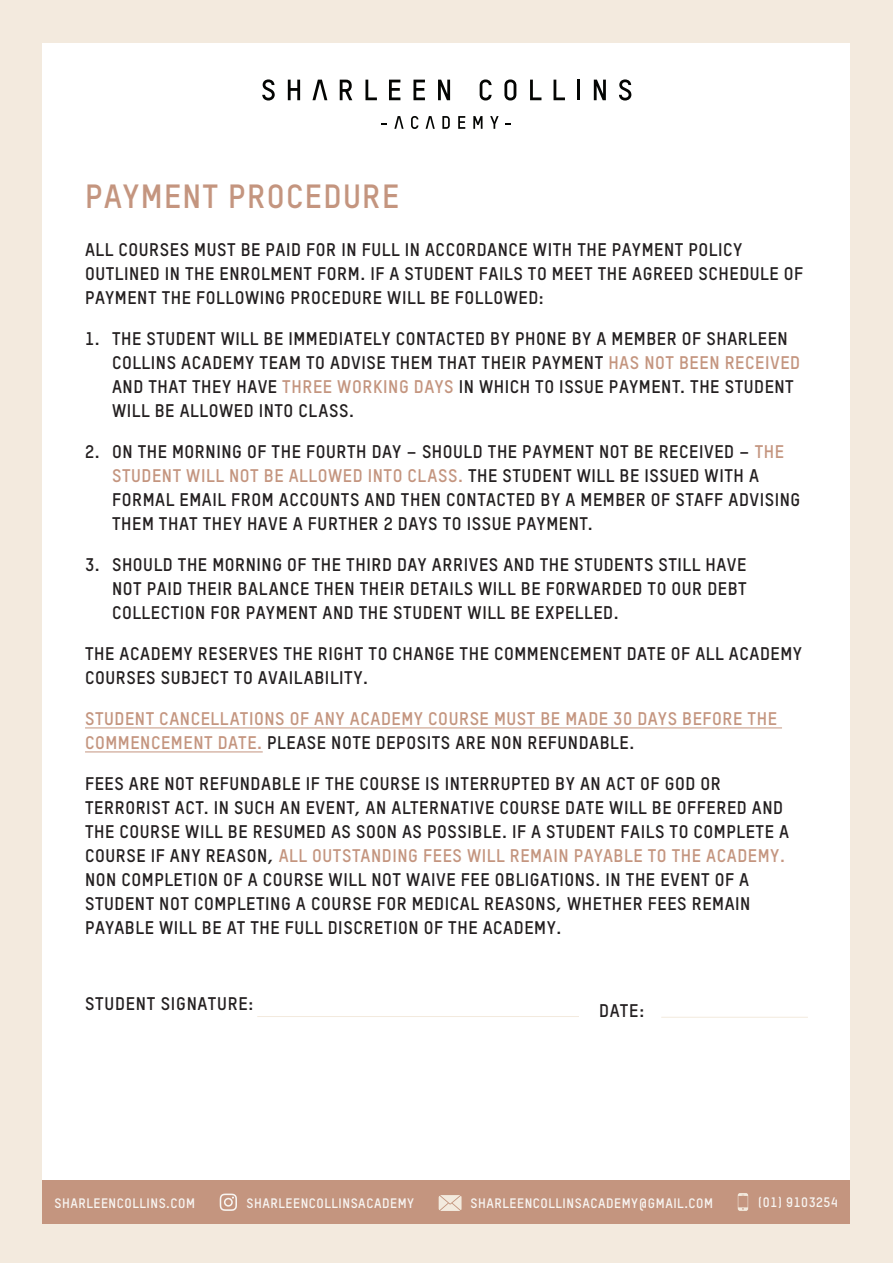
<style>
.page{position:relative;width:893px;height:1263px;background:#f3eade}
.page>*{position:absolute;margin:0;border:0;box-sizing:border-box;transform-origin:0 0}
.t1{font:700 33px "TSTARPRO";letter-spacing:.04em;color:#c4957f}
.t2{font:700 18px/24px "TSTARPRO";letter-spacing:.03em;color:#231f20}
.t3{font:700 18px/24px "TSTARPRO";letter-spacing:.03em;color:#c4957f}
.t4{font:700 13.5px "TSTARPRO";letter-spacing:.04em;color:#f8f5f2}
.s1{color:#c4957f}
.s2{color:#231f20}
</style>
<div class="page">
<div style="left:43px;top:43px;width:807px;height:1177px;background:#fff"></div>
<svg style="left:262px;top:79px;width:13px;height:22px"></svg>
<svg style="left:288px;top:80px;width:12px;height:20px"></svg>
<svg style="left:312px;top:80px;width:15px;height:20px"></svg>
<svg style="left:340px;top:80px;width:12px;height:20px"></svg>
<svg style="left:365px;top:80px;width:12px;height:20px"></svg>
<svg style="left:389px;top:80px;width:11px;height:20px"></svg>
<svg style="left:413px;top:80px;width:12px;height:20px"></svg>
<svg style="left:438px;top:80px;width:12px;height:20px"></svg>
<svg style="left:480px;top:79px;width:12px;height:21px"></svg>
<svg style="left:504px;top:79px;width:12px;height:21px"></svg>
<svg style="left:530px;top:80px;width:11px;height:20px"></svg>
<svg style="left:554px;top:80px;width:11px;height:20px"></svg>
<hr style="left:577px;top:80px;width:3px;height:20px;background:#040503">
<svg style="left:594px;top:80px;width:12px;height:20px"></svg>
<svg style="left:619px;top:79px;width:12px;height:22px"></svg>
<svg style="left:381px;top:123px;width:6px;height:2px"></svg>
<svg style="left:394px;top:116px;width:10px;height:13px"></svg>
<svg style="left:411px;top:116px;width:7px;height:13px"></svg>
<svg style="left:426px;top:116px;width:9px;height:13px"></svg>
<svg style="left:442px;top:116px;width:8px;height:13px"></svg>
<svg style="left:458px;top:116px;width:7px;height:13px"></svg>
<svg style="left:473px;top:116px;width:9px;height:13px"></svg>
<svg style="left:490px;top:116px;width:9px;height:13px"></svg>
<div style="left:43px;top:1180px;width:807px;height:44px;background:#c4957f"></div>
<svg style="left:220px;top:1193px;width:17px;height:18px"></svg>
<svg style="left:738px;top:1193px;width:10px;height:18px"></svg>
<svg style="left:439px;top:1195px;width:23px;height:16px"></svg>
<hr style="left:85px;top:727px;width:697px;height:1px;background:#c4957f">
<hr style="left:85px;top:751px;width:178px;height:1px;background:#c4957f">
<hr style="left:257px;top:1016px;width:322px;height:1px;background:#f3eade">
<hr style="left:661px;top:1017px;width:147px;height:1px;background:#f3eade">
<p class="t1" style="left:85px;top:176px;width:316px">PAYMENT PROCEDURE</p>
<p class="t2" style="left:85px;top:237px;width:720px">ALL COURSES MUST BE PAID FOR IN FULL IN ACCORDANCE WITH THE PAYMENT POLICY<br>OUTLINED IN THE ENROLMENT FORM. IF A STUDENT FAILS TO MEET THE AGREED SCHEDULE OF<br>PAYMENT THE FOLLOWING PROCEDURE WILL BE FOLLOWED:</p>
<p class="t2" style="left:112px;top:326px;width:690px;text-indent:-27px">1. THE STUDENT WILL BE IMMEDIATELY CONTACTED BY PHONE BY A MEMBER OF SHARLEEN COLLINS ACADEMY TEAM TO ADVISE THEM THAT THEIR PAYMENT <span class="s1">HAS NOT BEEN RECEIVED </span>AND THAT THEY HAVE <span class="s1">THREE WORKING DAYS</span> IN WHICH TO ISSUE PAYMENT. THE STUDENT WILL BE ALLOWED INTO CLASS.</p>
<p class="t2" style="left:112px;top:439px;width:690px;text-indent:-27px">2. ON THE MORNING OF THE FOURTH DAY – SHOULD THE PAYMENT NOT BE RECEIVED – <span class="s1">THE STUDENT WILL NOT BE ALLOWED INTO CLASS.</span> THE STUDENT WILL BE ISSUED WITH A FORMAL EMAIL FROM ACCOUNTS AND THEN CONTACTED BY A MEMBER OF STAFF ADVISING THEM THAT THEY HAVE A FURTHER 2 DAYS TO ISSUE PAYMENT.</p>
<p class="t2" style="left:112px;top:552px;width:636px;text-align:justify;text-indent:-27px">3. SHOULD THE MORNING OF THE THIRD DAY ARRIVES AND THE STUDENTS STILL HAVE NOT PAID THEIR BALANCE THEN THEIR DETAILS WILL BE FORWARDED TO OUR DEBT COLLECTION FOR PAYMENT AND THE STUDENT WILL BE EXPELLED.</p>
<p class="t2" style="left:85px;top:641px;width:719px">THE ACADEMY RESERVES THE RIGHT TO CHANGE THE COMMENCEMENT DATE OF ALL ACADEMY<br>COURSES SUBJECT TO AVAILABILITY.</p>
<p class="t3" style="left:85px;top:706px;width:693px">STUDENT CANCELLATIONS OF ANY ACADEMY COURSE MUST BE MADE 30 DAYS BEFORE THE<br>COMMENCEMENT DATE. <span class="s2">PLEASE NOTE DEPOSITS ARE NON REFUNDABLE.</span></p>
<p class="t2" style="left:85px;top:771px;width:706px">FEES ARE NOT REFUNDABLE IF THE COURSE IS INTERRUPTED BY AN ACT OF GOD OR TERRORIST ACT. IN SUCH AN EVENT, AN ALTERNATIVE COURSE DATE WILL BE OFFERED AND THE COURSE WILL BE RESUMED AS SOON AS POSSIBLE. IF A STUDENT FAILS TO COMPLETE A COURSE IF ANY REASON, <span class="s1">ALL OUTSTANDING FEES WILL REMAIN PAYABLE TO THE ACADEMY.<br></span>NON COMPLETION OF A COURSE WILL NOT WAIVE FEE OBLIGATIONS. IN THE EVENT OF A STUDENT NOT COMPLETING A COURSE FOR MEDICAL REASONS, WHETHER FEES REMAIN PAYABLE WILL BE AT THE FULL DISCRETION OF THE ACADEMY.</p>
<p class="t2" style="left:85px;top:991px;width:170px">STUDENT SIGNATURE:</p>
<p class="t2" style="left:599px;top:998px;width:47px">DATE:</p>
<p class="t4" style="left:54px;top:1194px;width:142px">SHARLEENCOLLINS.COM</p>
<p class="t4" style="left:246px;top:1194px;width:169px">SHARLEENCOLLINSACADEMY</p>
<p class="t4" style="left:470px;top:1194px;width:244px">SHARLEENCOLLINSACADEMY@GMAIL.COM</p>
<p class="t4" style="left:758px;top:1194px;width:81px">(01) 9103254</p>
</div>
